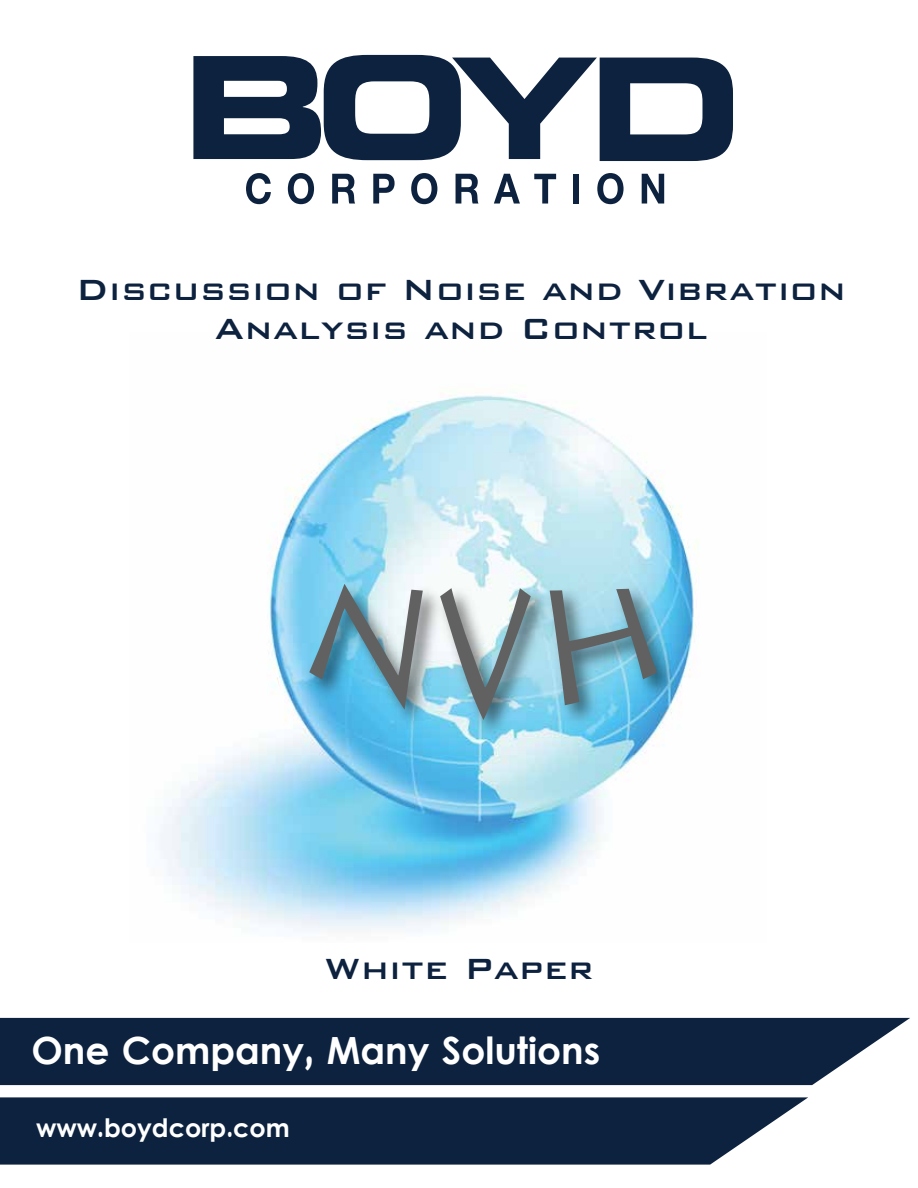
<style>
.page{position:relative;width:918px;height:1188px;background:#fff}
.page>*{position:absolute;margin:0;border:0;box-sizing:border-box;transform-origin:0 0}
.t1{font:500 39px/39.3px "Bank Gothic BT";letter-spacing:.01em;color:#0d223f;text-align:center}
.t2{font:700 37.5px "Levenim";color:#fff}
.t3{font:700 25.5px "Levenim";color:#fff}
</style>
<div class="page">
<img style="left:159px;top:395px;width:540px;height:536px">
<svg style="left:0;top:1097px;width:808px;height:68px;background:#1e314c"></svg>
<div style="left:0;top:1018px;width:910px;height:67px;background:#0d223f"></div>
<svg style="left:193px;top:55px;width:540px;height:106px"></svg>
<svg style="left:246px;top:173px;width:25px;height:31px"></svg>
<svg style="left:288px;top:173px;width:26px;height:31px"></svg>
<svg style="left:332px;top:174px;width:23px;height:30px"></svg>
<svg style="left:373px;top:174px;width:22px;height:30px"></svg>
<svg style="left:411px;top:173px;width:26px;height:31px"></svg>
<svg style="left:456px;top:174px;width:23px;height:30px"></svg>
<svg style="left:494px;top:174px;width:26px;height:30px"></svg>
<svg style="left:534px;top:174px;width:22px;height:30px"></svg>
<div style="left:573px;top:174px;width:6px;height:30px;background:#0d223f"></div>
<svg style="left:597px;top:173px;width:27px;height:31px"></svg>
<svg style="left:642px;top:174px;width:22px;height:30px"></svg>
<img style="left:300px;top:574px;width:384px;height:172px">
<svg style="left:309px;top:584px;width:114px;height:125px;background:#7aabbe"></svg>
<svg style="left:440px;top:588px;width:91px;height:132px"></svg>
<svg style="left:550px;top:589px;width:107px;height:116px;background:#76a7b8"></svg>
<p class="t1" style="left:76px;top:269px;width:771px">Discussion of Noise and Vibration<br>Analysis and Control</p>
<p class="t1" style="left:325px;top:948px;width:270px">White Paper</p>
<p class="t2" style="left:31px;top:1028px;width:570px">One Company, Many Solutions</p>
<p class="t3" style="left:36px;top:1113px;width:255px">www.boydcorp.com</p>
</div>
